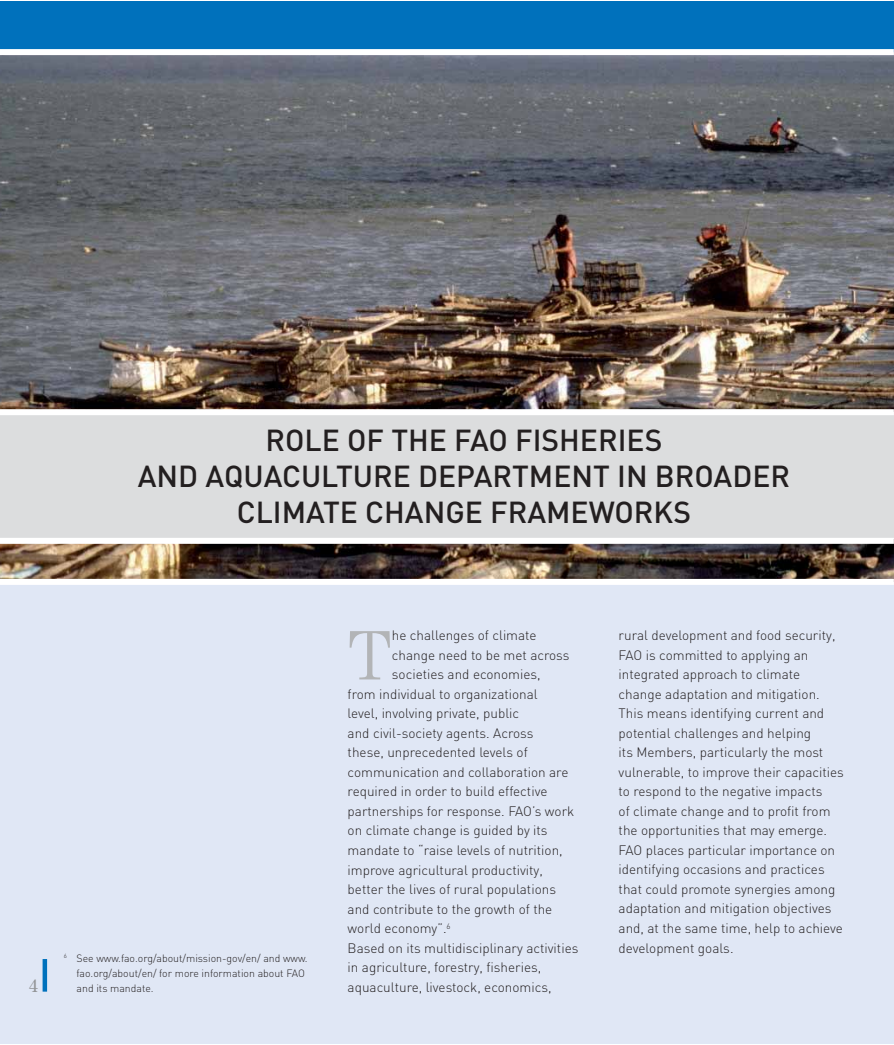
<style>
.page{position:relative;width:894px;height:1045px;background:#fff}
.page>*{position:absolute;margin:0;border:0;box-sizing:border-box;transform-origin:0 0}
.t1{font:300 70.2px "Century Std";color:#b2b4b6}
.t2{font:500 30px/36px "DIN";color:#231f20;text-align:center}
.t3{font:18px "Century Std";color:#939598}
.t4{font:300 13.5px/19.5px "DIN";color:#231f20}
.t5{font:300 10.5px/15px "DIN";color:#231f20}
</style>
<div class="page">
<div style="left:0;top:484px;width:893px;height:559px;background:#e0e7f5"></div>
<img style="left:0;top:55px;width:893px;height:524px">
<div style="left:0;top:412px;width:893px;height:127px;background:#dcddde"></div>
<div style="left:0;top:579px;width:893px;height:6px;background:#fff"></div>
<hr style="left:43px;top:958px;width:4px;height:33px;background:#0071bc">
<div style="left:0;top:1px;width:893px;height:51px;background:#0071bc"></div>
<div style="left:0;top:49px;width:893px;height:6px;background:#fff"></div>
<div style="left:0;top:409px;width:893px;height:6px;background:#fff"></div>
<div style="left:0;top:538px;width:893px;height:6px;background:#fff"></div>
<svg style="left:893px;top:1px;width:1px;height:52px"></svg>
<h2 class="t2" style="left:138px;top:425px;width:653px">ROLE OF THE FAO FISHERIES<br>AND AQUACULTURE DEPARTMENT IN BROADER<br>CLIMATE CHANGE FRAMEWORKS</h2>
<h3 class="t3" style="left:29px;top:974px;width:10px">4</h3>
<p class="t5" style="left:77px;top:951px;width:232px;text-indent:-13px"><sup>6</sup> See www.fao.org/about/mission-gov/en/ and www. fao.org/about/en/ for more information about FAO and its mandate.</p>
<h1 class="t1" style="left:347px;top:614px;width:46px">T</h1>
<p class="t4" style="left:391px;top:627px;width:146px">he challenges of climate</p>
<p class="t4" style="left:391px;top:647px;width:179px">change need to be met across</p>
<p class="t4" style="left:391px;top:666px;width:150px">societies and economies,</p>
<p class="t4" style="left:347px;top:686px;width:191px">from individual to organizational</p>
<p class="t4" style="left:347px;top:705px;width:173px">level, involving private, public</p>
<p class="t4" style="left:347px;top:725px;width:187px">and civil-society agents. Across</p>
<p class="t4" style="left:347px;top:744px;width:181px">these, unprecedented levels of</p>
<p class="t4" style="left:347px;top:764px;width:222px">communication and collaboration are</p>
<p class="t4" style="left:347px;top:783px;width:201px">required in order to build effective</p>
<p class="t4" style="left:347px;top:803px;width:228px">partnerships for response. FAO’s work</p>
<p class="t4" style="left:347px;top:822px;width:201px">on climate change is guided by its</p>
<p class="t4" style="left:347px;top:842px;width:216px">mandate to “raise levels of nutrition,</p>
<p class="t4" style="left:347px;top:861px;width:197px">improve agricultural productivity,</p>
<p class="t4" style="left:347px;top:880px;width:210px">better the lives of rural populations</p>
<p class="t4" style="left:347px;top:900px;width:206px">and contribute to the growth of the</p>
<p class="t4" style="left:347px;top:919px;width:104px">world economy”.<sup>6</sup></p>
<p class="t4" style="left:347px;top:939px;width:232px">Based on its multidisciplinary activities</p>
<p class="t4" style="left:347px;top:959px;width:195px">in agriculture, forestry, fisheries,</p>
<p class="t4" style="left:347px;top:978px;width:205px">aquaculture, livestock, economics,</p>
<p class="t4" style="left:618px;top:627px;width:227px">rural development and food security, FAO is committed to applying an integrated approach to climate change adaptation and mitigation.<br>This means identifying current and potential challenges and helping<br>its Members, particularly the most vulnerable, to improve their capacities to respond to the negative impacts<br>of climate change and to profit from the opportunities that may emerge.<br>FAO places particular importance on identifying occasions and practices that could promote synergies among adaptation and mitigation objectives and, at the same time, help to achieve development goals.</p>
</div>
